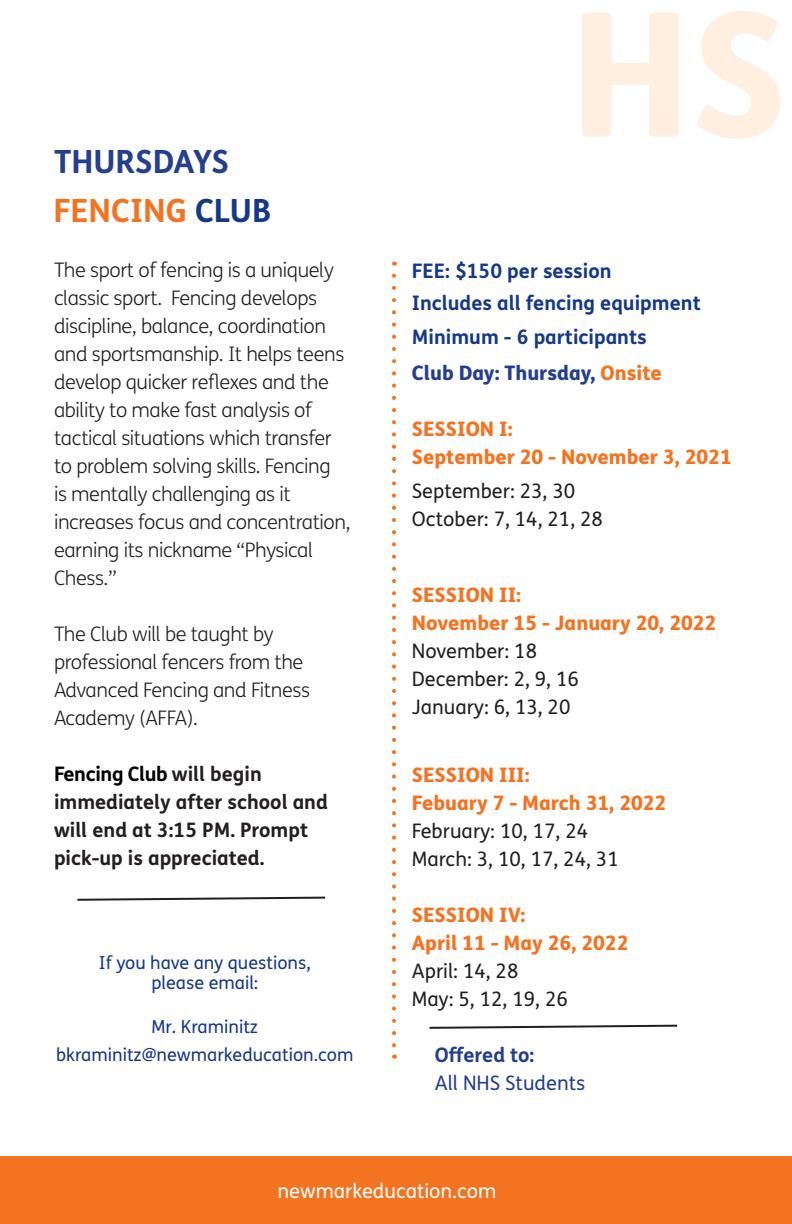
<style>
.page{position:relative;width:792px;height:1224px;background:#fff}
.page>*{position:absolute;margin:0;border:0;box-sizing:border-box;transform-origin:0 0}
.t1{font:800 173px "FS Me Pro";color:#feefe1}
.Club_Head{font:700 32px "FS Me Pro";color:#f47321}
.t2{font:700 32px "FS Me Pro";color:#253f8e}
.Club_Description{font:300 20px/28px "FS Me Pro";letter-spacing:-.02em;color:#231f20}
.Session_Date{font:20px/28px "FS Me Pro";color:#231f20}
.Club_Description-2{font:700 20px/28px "FS Me Pro";color:#231f20}
.Session_Date-2{font:800 20px "FS Me Pro";color:#f47321}
.Session_Head{font:700 20px "FS Me Pro";color:#153889}
.Session_Head-2{font:800 20px "FS Me Pro";color:#f47321}
.Session_Head-3{font:20px/28px "FS Me Pro";color:#231f20}
.Session_Head-4{font:800 20px "FS Me Pro";color:#253f8e}
.t3{font:20px "FS Me Pro";color:#fff}
.Session_Date-3{font:20px "FS Me Pro";color:#253f8e}
.Session_Date-4{font:700 20px "FS Me Pro";color:#253f8e}
.Contact_Info{font:18px/20px "FS Me Pro";color:#153889;text-align:center}
.s1{color:#153889}
.s2{color:#000}
.s3{color:#f47321}
</style>
<div class="page">
<svg style="left:77px;top:896px;width:249px;height:5px"></svg>
<svg style="left:429px;top:1024px;width:249px;height:5px"></svg>
<svg style="left:392px;top:276px;width:4px;height:783px"></svg>
<div style="left:0;top:1156px;width:792px;height:68px;background:#f47321"></div>
<p class="t2" style="left:54px;top:137px;width:177px">THURSDAYS</p>
<p class="Club_Head" style="left:53px;top:186px;width:220px">FENCING <span class="s1">CLUB</span></p>
<p class="Club_Description" style="left:54px;top:255px;width:298px">The sport of fencing is a uniquely classic sport. Fencing develops discipline, balance, coordination and sportsmanship. It helps teens develop quicker reflexes and the ability to make fast analysis of tactical situations which transfer to problem solving skills. Fencing<br>is mentally challenging as it increases focus and concentration, earning its nickname “Physical<br>Chess.”</p>
<p class="Club_Description" style="left:54px;top:619px;width:258px">The Club will be taught by professional fencers from the<br>Advanced Fencing and Fitness<br>Academy (AFFA).</p>
<p class="Club_Description-2" style="left:54px;top:758px;width:275px"><span class="s2">Fencing Club</span> will begin immediately after school and will end at 3:15 PM. Prompt pick-up is appreciated.</p>
<p class="Contact_Info" style="left:99px;top:952px;width:213px">If you have any questions, please email:</p>
<p class="Contact_Info" style="left:152px;top:1016px;width:108px">Mr. Kraminitz</p>
<p class="Contact_Info" style="left:56px;top:1044px;width:299px">bkraminitz@newmarkeducation.com</p>
<p class="t1" style="left:570px;top:-62px;width:220px">HS</p>
<p class="Session_Head" style="left:412px;top:256px;width:201px">FEE: $150 per session</p>
<p class="Session_Head" style="left:412px;top:288px;width:290px">Includes all fencing equipment</p>
<p class="Session_Head" style="left:412px;top:322px;width:236px">Minimum - 6 participants</p>
<p class="Session_Head-4" style="left:412px;top:357px;width:252px">Club Day: Thursday, <span class="s3">Onsite</span></p>
<p class="Session_Head-2" style="left:412px;top:413px;width:102px">SESSION I:</p>
<p class="Session_Head-2" style="left:412px;top:441px;width:321px">September 20 - November 3, 2021</p>
<p class="Session_Head-3" style="left:412px;top:477px;width:193px">September: 23, 30<br>October: 7, 14, 21, 28</p>
<p class="Session_Date-2" style="left:412px;top:579px;width:111px">SESSION II:</p>
<p class="Session_Head-2" style="left:412px;top:607px;width:306px">November 15 - January 20, 2022</p>
<p class="Session_Date" style="left:412px;top:637px;width:127px">November: 18</p>
<p class="Session_Date" style="left:412px;top:665px;width:169px">December: 2, 9, 16<br>January: 6, 13, 20</p>
<p class="Session_Date-2" style="left:412px;top:759px;width:119px">SESSION III:</p>
<p class="Session_Date-2" style="left:412px;top:787px;width:256px">Febuary 7 - March 31, 2022</p>
<p class="Session_Date" style="left:412px;top:817px;width:208px">February: 10, 17, 24<br>March: 3, 10, 17, 24, 31</p>
<p class="Session_Date-2" style="left:412px;top:899px;width:115px">SESSION IV:</p>
<p class="Session_Date-2" style="left:412px;top:927px;width:218px">April 11 - May 26, 2022</p>
<p class="Session_Date" style="left:412px;top:957px;width:157px">April: 14, 28<br>May: 5, 12, 19, 26</p>
<p class="Session_Date-4" style="left:435px;top:1040px;width:101px">Offered to:</p>
<p class="Session_Date-3" style="left:435px;top:1070px;width:152px">All NHS Students</p>
<p class="t3" style="left:278px;top:1177px;width:220px">newmarkeducation.com</p>
</div>
